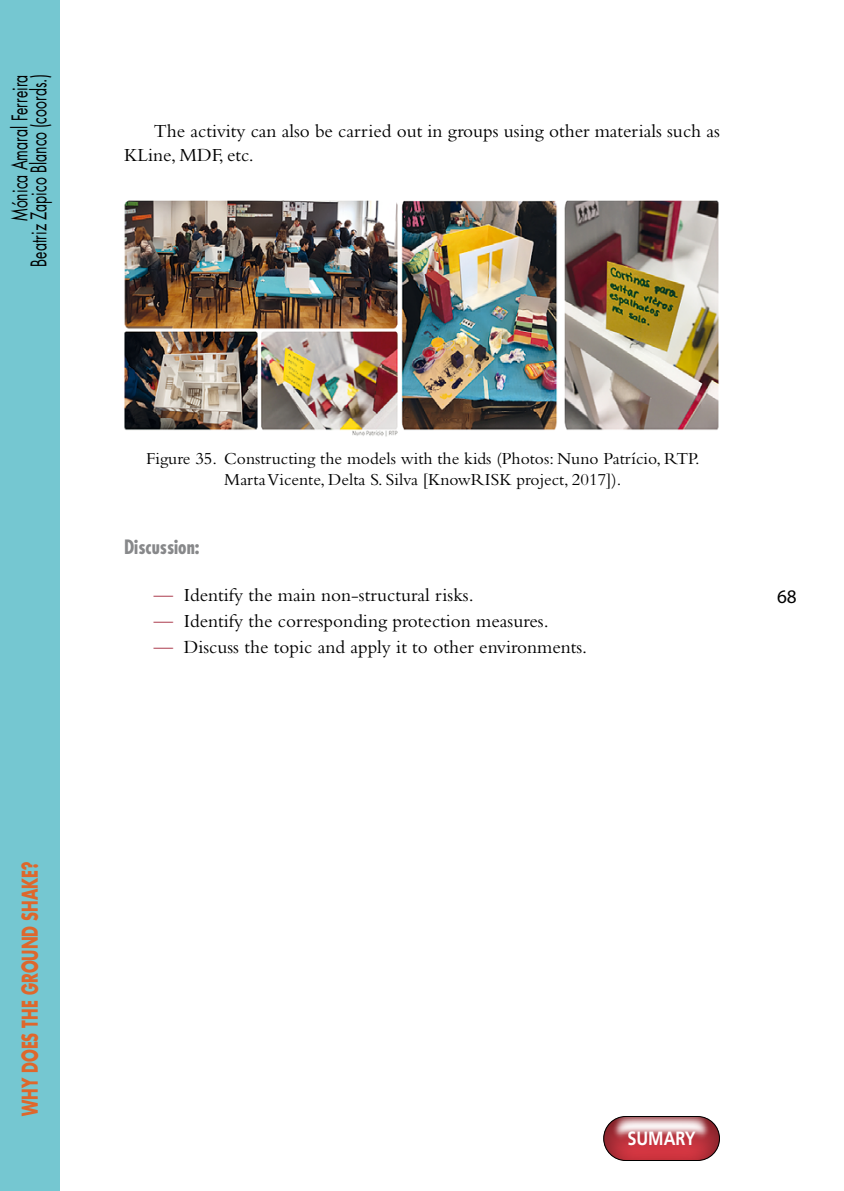
<style>
.page{position:relative;width:844px;height:1191px;background:#fff}
.page>*{position:absolute;margin:0;border:0;box-sizing:border-box;transform-origin:0 0}
.t1{font:700 21.18px "Futura Std";color:#de672c;scale:.68 1}
.t2{font:21px/19.2px "Futura Std";color:#000;text-align:right;scale:.67 1}
._00_texto_normal{font:19.25px/23.6px "Bembo Std";color:#000}
._41_Enunciado_02{font:700 condensed 19.25px "Futura Std";color:#87888a}
.t3{font:700 19.25px "Frutiger LT Std";color:#fff;scale:.85 1}
.t4{font:19.25px "Myriad Pro";color:#000}
._95_pies_de_fotos{font:17.5px/21px "Bembo Std";color:#000;text-align:center}
.s1{color:#a12236}
</style>
<div class="page">
<div style="left:588px;top:1105px;width:145px;height:57px;background:#757577;opacity:.66"></div>
<svg style="left:588px;top:1105px;width:145px;height:36px"></svg>
<div style="left:603px;top:1116px;width:116px;height:44px;border:1px solid #000;border-radius:22px"></div>
<div style="left:0;top:0;width:60px;height:1191px;background:#75c7d1"></div>
<img style="left:124px;top:200px;width:595px;height:237px">
<p class="t2" style="left:10px;top:266px;width:288px;rotate:-90deg">Mónica Amaral Ferreira<br>Beatriz Zapico Blanco (coords.)</p>
<p class="_00_texto_normal" style="left:124px;top:119px;width:597px;text-indent:30px">The activity can also be carried out in groups using other materials such as<br>KLine, MDF, etc.</p>
<p class="_95_pies_de_fotos" style="left:146px;top:447px;width:554px">Figure 35. Constructing the models with the kids (Photos: Nuno Patrício, RTP.<br>Marta Vicente, Delta S. Silva [KnowRISK project, 2017]).</p>
<p class="_41_Enunciado_02" style="left:124px;top:535px;width:77px">Discussion:</p>
<p class="_00_texto_normal" style="left:154px;top:583px;width:321px"><span class="s1">—</span> Identify the main non-structural risks.</p>
<p class="_00_texto_normal" style="left:154px;top:609px;width:396px"><span class="s1">—</span> Identify the corresponding protection measures.</p>
<p class="_00_texto_normal" style="left:154px;top:635px;width:435px"><span class="s1">—</span> Discuss the topic and apply it to other environments.</p>
<p class="t4" style="left:776px;top:586px;width:21px">68</p>
<p class="t1" style="left:16px;top:1116px;width:376px;rotate:-90deg">WHY DOES THE GROUND SHAKE?</p>
<p class="t3" style="left:627px;top:1127px;width:82px">SUMARY</p>
</div>
